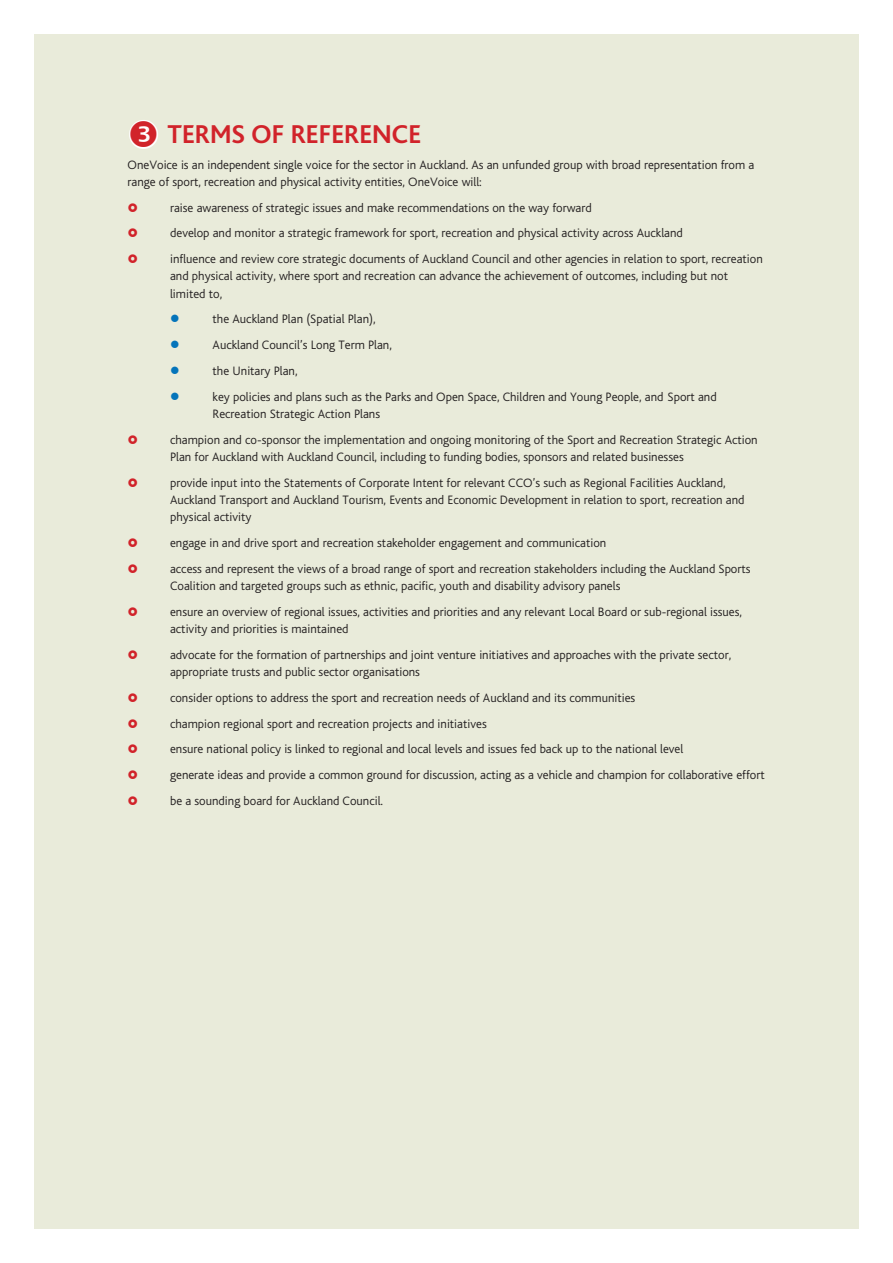
<style>
.page{position:relative;width:893px;height:1263px;background:#fff}
.page>*{position:absolute;margin:0;border:0;box-sizing:border-box;transform-origin:0 0}
.Big_Heads{font:27px "Auckland Council Bliss Bold";color:#d1232a}
.Body_text_no_indent{font:12.75px/17.2px "Auckland Council Bliss Light";color:#231f20}
.Big_Heads-2{font:12.75px/17.2px "Auckland Council Bliss Light";color:#231f20}
.Body_text_no_indent-2{font:12.75px "Wingdings";color:#0474ba}
</style>
<div class="page">
<div style="left:34px;top:34px;width:825px;height:1195px;background:#e9ebda"></div>
<svg style="left:129px;top:120px;width:29px;height:29px"></svg>
<p class="Big_Heads" style="left:168px;top:120px;width:255px">TERMS OF REFERENCE</p>
<p class="Big_Heads-2" style="left:128px;top:156px;width:628px">OneVoice is an independent single voice for the sector in Auckland. As an unfunded group with broad representation from a range of sport, recreation and physical activity entities, OneVoice will:</p>
<p class="Body_text_no_indent" style="left:170px;top:199px;width:423px">raise awareness of strategic issues and make recommendations on the way forward</p>
<p class="Body_text_no_indent" style="left:170px;top:225px;width:514px">develop and monitor a strategic framework for sport, recreation and physical activity across Auckland</p>
<p class="Body_text_no_indent" style="left:170px;top:251px;width:594px">influence and review core strategic documents of Auckland Council and other agencies in relation to sport, recreation and physical activity, where sport and recreation can advance the achievement of outcomes, including but not limited to,</p>
<p class="Body_text_no_indent-2" style="left:170px;top:312px;width:11px">●</p>
<p class="Body_text_no_indent" style="left:213px;top:311px;width:164px">the Auckland Plan (Spatial Plan),</p>
<p class="Body_text_no_indent-2" style="left:170px;top:338px;width:11px">●</p>
<p class="Body_text_no_indent" style="left:213px;top:337px;width:181px">Auckland Council’s Long Term Plan,</p>
<p class="Body_text_no_indent-2" style="left:170px;top:363px;width:11px">●</p>
<p class="Body_text_no_indent" style="left:213px;top:362px;width:87px">the Unitary Plan,</p>
<p class="Body_text_no_indent-2" style="left:170px;top:389px;width:11px">●</p>
<p class="Body_text_no_indent" style="left:213px;top:388px;width:506px">key policies and plans such as the Parks and Open Space, Children and Young People, and Sport and<br>Recreation Strategic Action Plans</p>
<p class="Body_text_no_indent" style="left:170px;top:431px;width:589px">champion and co-sponsor the implementation and ongoing monitoring of the Sport and Recreation Strategic Action<br>Plan for Auckland with Auckland Council, including to funding bodies, sponsors and related businesses</p>
<p class="Body_text_no_indent" style="left:170px;top:474px;width:576px">provide input into the Statements of Corporate Intent for relevant CCO’s such as Regional Facilities Auckland,<br>Auckland Transport and Auckland Tourism, Events and Economic Development in relation to sport, recreation and physical activity</p>
<p class="Body_text_no_indent" style="left:170px;top:534px;width:438px">engage in and drive sport and recreation stakeholder engagement and communication</p>
<p class="Body_text_no_indent" style="left:170px;top:560px;width:582px">access and represent the views of a broad range of sport and recreation stakeholders including the Auckland Sports<br>Coalition and targeted groups such as ethnic, pacific, youth and disability advisory panels</p>
<p class="Body_text_no_indent" style="left:170px;top:603px;width:573px">ensure an overview of regional issues, activities and priorities and any relevant Local Board or sub-regional issues, activity and priorities is maintained</p>
<p class="Body_text_no_indent" style="left:170px;top:646px;width:563px">advocate for the formation of partnerships and joint venture initiatives and approaches with the private sector, appropriate trusts and public sector organisations</p>
<p class="Body_text_no_indent" style="left:170px;top:689px;width:467px">consider options to address the sport and recreation needs of Auckland and its communities</p>
<p class="Body_text_no_indent" style="left:170px;top:715px;width:318px">champion regional sport and recreation projects and initiatives</p>
<p class="Body_text_no_indent" style="left:170px;top:741px;width:515px">ensure national policy is linked to regional and local levels and issues fed back up to the national level</p>
<p class="Body_text_no_indent" style="left:170px;top:766px;width:596px">generate ideas and provide a common ground for discussion, acting as a vehicle and champion for collaborative effort</p>
<p class="Body_text_no_indent" style="left:170px;top:792px;width:215px">be a sounding board for Auckland Council.</p>
</div>
